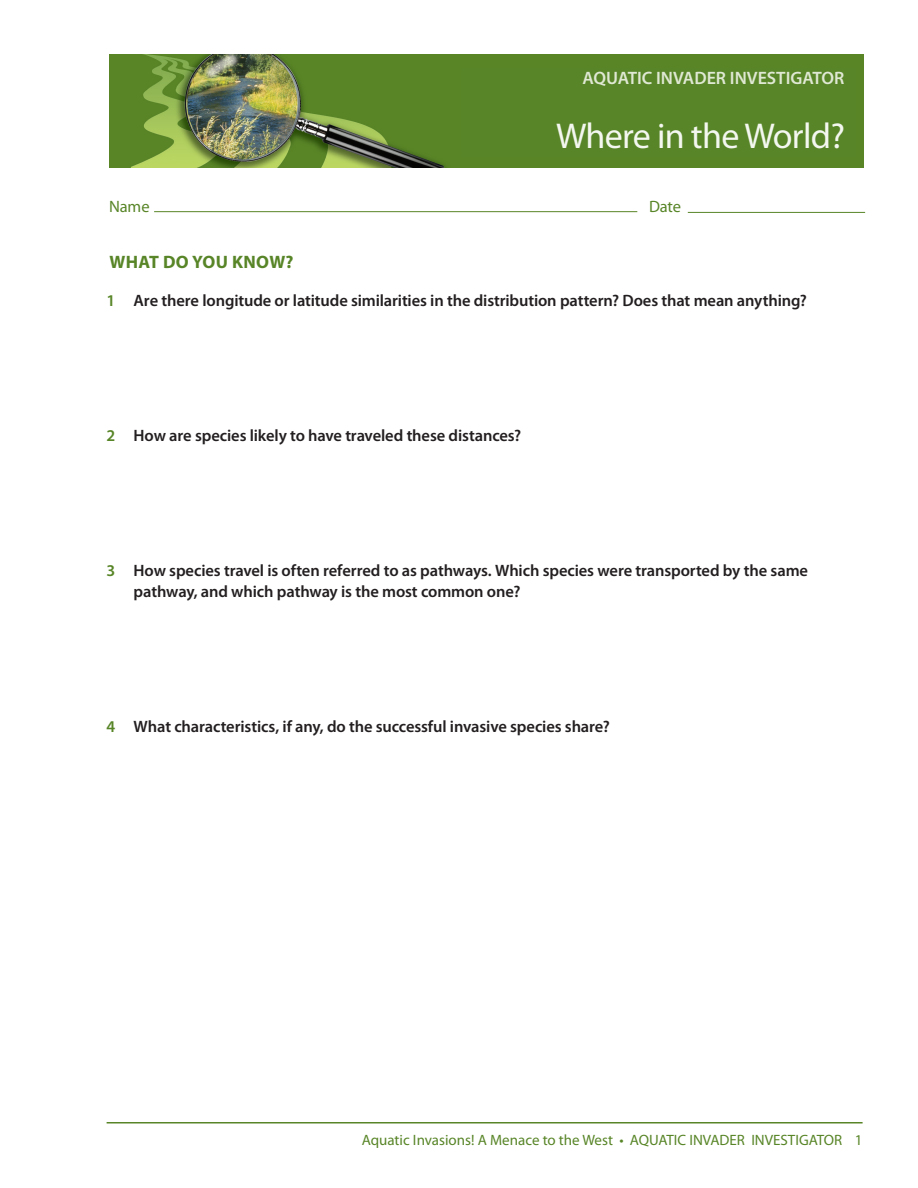
<style>
.page{position:relative;width:918px;height:1188px;background:#fff}
.page>*{position:absolute;margin:0;border:0;box-sizing:border-box;transform-origin:0 0}
.t1{font:36px "Myriad Pro";letter-spacing:-.02em;color:#f3f7ef}
.t2{font:600 18px "Myriad Pro";color:#dfe8d3}
.Heading_1_-_caps{font:700 18px "Myriad Pro";letter-spacing:.02em;color:#588527}
.t3{font:600 16.5px/21px "Myriad Pro";letter-spacing:-.01em;color:#231f20}
.Numbered_List{font:16.5px "Myriad Pro";letter-spacing:-.01em;color:#588527}
.t4{font:15px "Myriad Pro";color:#588527}
.s1{color:#588527}
</style>
<div class="page">
<hr style="left:107px;top:1122px;width:756px;height:2px;background:#588527">
<hr style="left:154px;top:211px;width:483px;height:1px;background:#588527">
<hr style="left:688px;top:212px;width:177px;height:1px;background:#588527">
<img style="left:109px;top:54px;width:754px;height:113px">
<div style="left:462px;top:68px;width:394px;height:88px;background:#588527"></div>
<p class="t2" style="left:583px;top:67px;width:263px">AQUATIC INVADER INVESTIGATOR</p>
<p class="t1" style="left:556px;top:114px;width:291px">Where in the World?</p>
<p class="Numbered_List" style="left:109px;top:196px;width:42px">Name</p>
<p class="Numbered_List" style="left:649px;top:196px;width:33px">Date</p>
<p class="Heading_1_-_caps" style="left:109px;top:251px;width:186px">WHAT DO YOU KNOW?</p>
<p class="t3" style="left:107px;top:289px;width:702px"><span class="s1">1</span> Are there longitude or latitude similarities in the distribution pattern? Does that mean anything?</p>
<p class="t3" style="left:107px;top:424px;width:416px"><span class="s1">2</span> How are species likely to have traveled these distances?</p>
<p class="t3" style="left:134px;top:559px;width:676px;text-indent:-27px"><span class="s1">3</span> How species travel is often referred to as pathways. Which species were transported by the same pathway, and which pathway is the most common one?</p>
<p class="t3" style="left:107px;top:715px;width:505px"><span class="s1">4</span> What characteristics, if any, do the successful invasive species share?</p>
<p class="t4" style="left:362px;top:1131px;width:502px">Aquatic Invasions! A Menace to the West • AQUATIC INVADER INVESTIGATOR 1</p>
</div>
